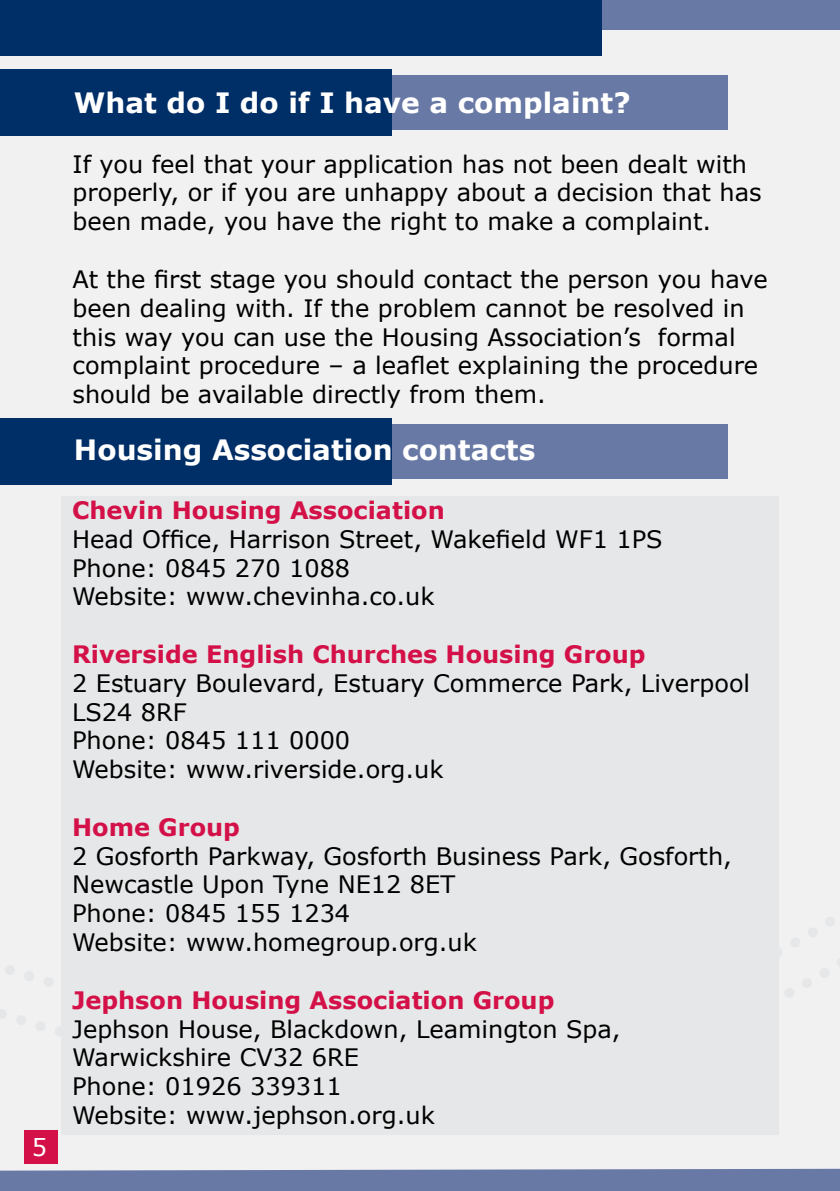
<style>
.page{position:relative;width:840px;height:1191px;background:#fff}
.page>*{position:absolute;margin:0;border:0;box-sizing:border-box;transform-origin:0 0}
.t1{font:700 28px "Verdana";color:#fff}
.t2{font:24px/28.8px "Verdana";color:#000}
.t3{font:700 24px "Verdana";color:#d31148}
.t4{font:24px "Verdana";color:#fff}
</style>
<div class="page">
<div style="left:0;top:0;width:839px;height:1191px;background:#f1f1f2"></div>
<svg style="left:0;top:846px;width:839px;height:313px"></svg>
<div style="left:516px;top:0;width:323px;height:29px;background:#6979a5"></div>
<div style="left:0;top:0;width:601px;height:55px;background:#002e67"></div>
<svg style="left:0;top:1168px;width:839px;height:23px"></svg>
<div style="left:25px;top:1130px;width:33px;height:33px;background:#d31148"></div>
<div style="left:309px;top:76px;width:418px;height:54px;background:#6979a5"></div>
<div style="left:309px;top:424px;width:418px;height:55px;background:#6979a5"></div>
<div style="left:0;top:70px;width:391px;height:66px;background:#002e67"></div>
<div style="left:0;top:419px;width:391px;height:66px;background:#002e67"></div>
<div style="left:62px;top:496px;width:716px;height:638px;background:#e6e7e8"></div>
<p class="t4" style="left:32px;top:1131px;width:17px">5</p>
<p class="t1" style="left:74px;top:85px;width:558px">What do I do if I have a complaint?</p>
<p class="t2" style="left:72px;top:149px;width:690px">If you feel that your application has not been dealt with properly, or if you are unhappy about a decision that has been made, you have the right to make a complaint.</p>
<p class="t2" style="left:72px;top:264px;width:696px">At the first stage you should contact the person you have been dealing with. If the problem cannot be resolved in this way you can use the Housing Association’s formal complaint procedure – a leaflet explaining the procedure should be available directly from them.</p>
<p class="t1" style="left:74px;top:432px;width:462px">Housing Association contacts</p>
<p class="t3" style="left:72px;top:495px;width:374px">Chevin Housing Association</p>
<p class="t2" style="left:72px;top:524px;width:591px">Head Office, Harrison Street, Wakefield WF1 1PS<br>Phone: 0845 270 1088<br>Website: www.chevinha.co.uk</p>
<p class="t3" style="left:72px;top:639px;width:574px">Riverside English Churches Housing Group</p>
<p class="t2" style="left:72px;top:668px;width:679px">2 Estuary Boulevard, Estuary Commerce Park, Liverpool<br>LS24 8RF<br>Phone: 0845 111 0000<br>Website: www.riverside.org.uk</p>
<p class="t3" style="left:72px;top:812px;width:169px">Home Group</p>
<p class="t2" style="left:72px;top:840px;width:661px">2 Gosforth Parkway, Gosforth Business Park, Gosforth, Newcastle Upon Tyne NE12 8ET<br>Phone: 0845 155 1234<br>Website: www.homegroup.org.uk</p>
<p class="t3" style="left:72px;top:984px;width:483px">Jephson Housing Association Group</p>
<p class="t2" style="left:72px;top:1013px;width:549px">Jephson House, Blackdown, Leamington Spa,<br>Warwickshire CV32 6RE<br>Phone: 01926 339311<br>Website: www.jephson.org.uk</p>
</div>
